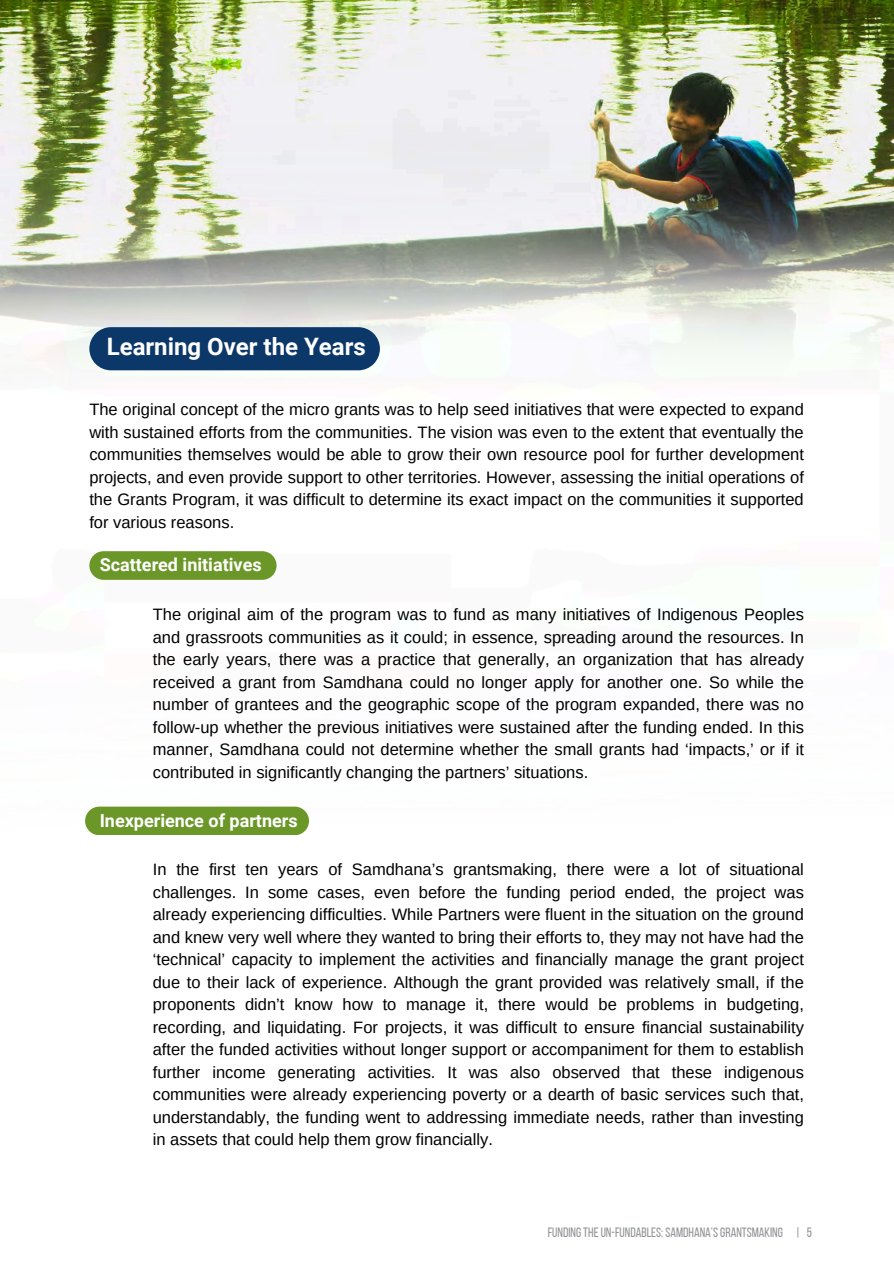
<style>
.page{position:relative;width:894px;height:1264px;background:#fff}
.page>*{position:absolute;margin:0;border:0;box-sizing:border-box;transform-origin:0 0}
.t1{font:700 24px "Roboto";color:#fff}
.t2{font:700 18px "Roboto";color:#fff}
.t3{font:16.5px/22.5px "Arimo";color:#000;text-align:justify}
.t4{font:13.5px "Bebas Neue";color:#929497}
</style>
<div class="page">
<img style="left:0;top:0;width:893px;height:125px">
<img style="left:0;top:125px;width:893px;height:706px">
<div style="left:89px;top:327px;width:291px;height:43px;background:#0c3869"></div>
<div style="left:89px;top:551px;width:187px;height:29px;background:#6b9728;border-radius:14px"></div>
<div style="left:85px;top:806px;width:224px;height:29px;background:#6b9728;border-radius:14px"></div>
<h1 class="t1" style="left:107px;top:333px;width:260px">Learning Over the Years</h1>
<h3 class="t3" style="left:89px;top:398px;width:716px">The original concept of the micro grants was to help seed initiatives that were expected to expand with sustained efforts from the communities. The vision was even to the extent that eventually the communities themselves would be able to grow their own resource pool for further development projects, and even provide support to other territories. However, assessing the initial operations of the Grants Program, it was difficult to determine its exact impact on the communities it supported for various reasons.</h3>
<h2 class="t2" style="left:100px;top:554px;width:163px">Scattered initiatives</h2>
<h3 class="t3" style="left:153px;top:603px;width:652px">The original aim of the program was to fund as many initiatives of Indigenous Peoples and grassroots communities as it could; in essence, spreading around the resources. In the early years, there was a practice that generally, an organization that has already received a grant from Samdhana could no longer apply for another one. So while the number of grantees and the geographic scope of the program expanded, there was no follow-up whether the previous initiatives were sustained after the funding ended. In this manner, Samdhana could not determine whether the small grants had ‘impacts,’ or if it contributed in significantly changing the partners’ situations.</h3>
<h2 class="t2" style="left:100px;top:809px;width:199px">Inexperience of partners</h2>
<h3 class="t3" style="left:153px;top:858px;width:652px">In the first ten years of Samdhana’s grantsmaking, there were a lot of situational challenges. In some cases, even before the funding period ended, the project was already experiencing difficulties. While Partners were fluent in the situation on the ground and knew very well where they wanted to bring their efforts to, they may not have had the ‘technical’ capacity to implement the activities and financially manage the grant project due to their lack of experience. Although the grant provided was relatively small, if the proponents didn’t know how to manage it, there would be problems in budgeting, recording, and liquidating. For projects, it was difficult to ensure financial sustainability after the funded activities without longer support or accompaniment for them to establish further income generating activities. It was also observed that these indigenous communities were already experiencing poverty or a dearth of basic services such that, understandably, the funding went to addressing immediate needs, rather than investing in assets that could help them grow financially.</h3>
<p class="t4" style="left:547px;top:1226px;width:266px">FUNDING THE UN-FUNDABLES: SAMDHANA’S GRANTSMAKING | 5</p>
</div>
